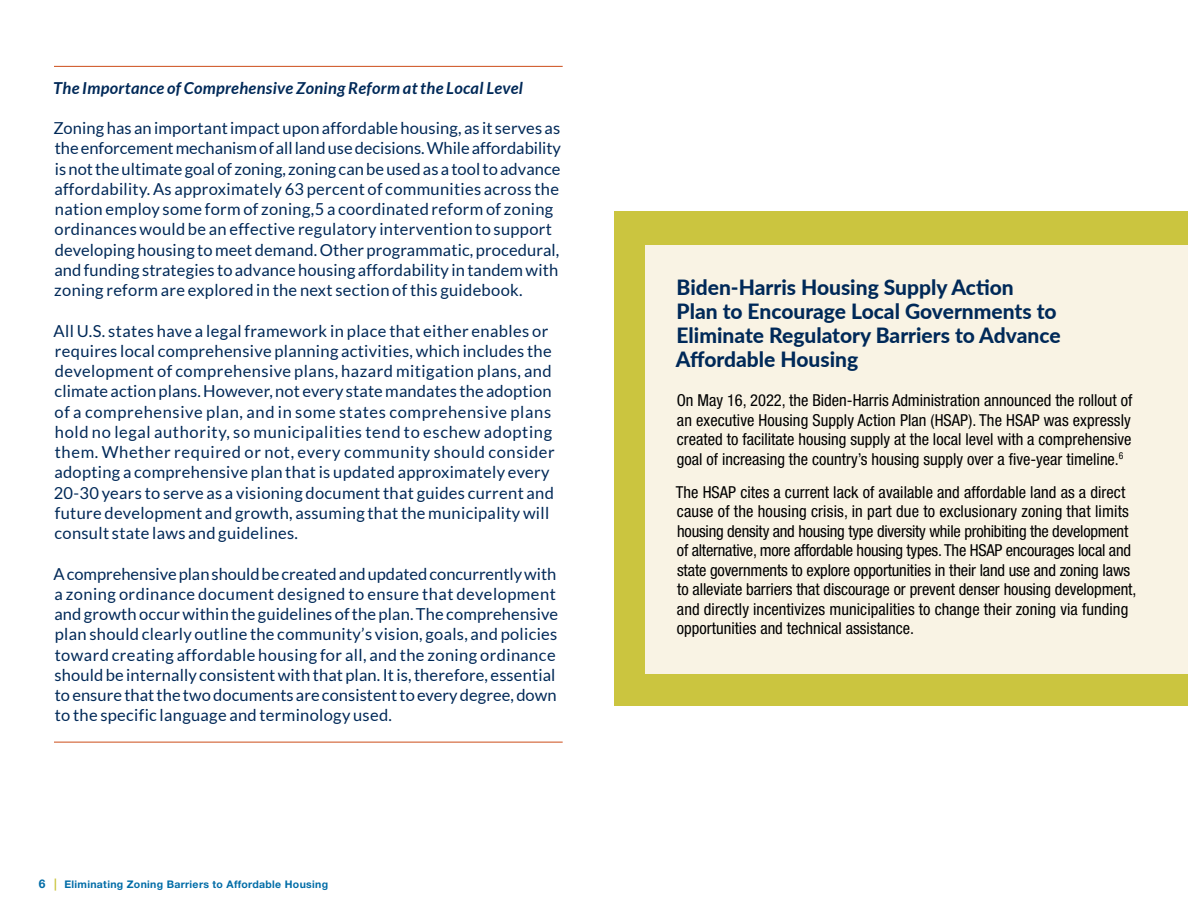
<style>
.page{position:relative;width:1188px;height:918px;background:#fff}
.page>*{position:absolute;margin:0;border:0;box-sizing:border-box;transform-origin:0 0}
.Sidebar_header{font:800 21px/24px "Lato";color:#002958}
.Pull_quote{font:16.5px/20.2px "Lato";letter-spacing:.02em;color:#002958}
.Sidebar_text{font:condensed 16.5px/19.5px "Helvetica Neue LT Std";color:#000;text-align:justify}
.Pull_quote-2{font:italic 700 16.5px "Lato";letter-spacing:.02em;color:#002958}
.t1{font:700 10.5px "Helvetica Neue LT Std";letter-spacing:.03em;color:#006ca7}
.s1{font-size:12px}
.s2{font-size:12px;color:#cbc53f}
</style>
<div class="page">
<div style="left:614px;top:212px;width:574px;height:494px;background:#cbc53f"></div>
<div style="left:645px;top:245px;width:543px;height:429px;background:#f9f3e4"></div>
<hr style="left:54px;top:66px;width:509px;height:1px;background:#cc4c19">
<hr style="left:54px;top:742px;width:509px;height:1px;background:#cc4c19">
<p class="Pull_quote-2" style="left:53px;top:78px;width:471px">The Importance of Comprehensive Zoning Reform at the Local Level</p>
<p class="Pull_quote" style="left:53px;top:118px;width:509px">Zoning has an important impact upon affordable housing, as it serves as the enforcement mechanism of all land use decisions. While affordability is not the ultimate goal of zoning, zoning can be used as a tool to advance affordability. As approximately 63 percent of communities across the nation employ some form of zoning,5 a coordinated reform of zoning ordinances would be an effective regulatory intervention to support developing housing to meet demand. Other programmatic, procedural, and funding strategies to advance housing affordability in tandem with zoning reform are explored in the next section of this guidebook.</p>
<p class="Pull_quote" style="left:53px;top:321px;width:503px">All U.S. states have a legal framework in place that either enables or requires local comprehensive planning activities, which includes the development of comprehensive plans, hazard mitigation plans, and climate action plans. However, not every state mandates the adoption of a comprehensive plan, and in some states comprehensive plans hold no legal authority, so municipalities tend to eschew adopting them. Whether required or not, every community should consider adopting a comprehensive plan that is updated approximately every 20-30 years to serve as a visioning document that guides current and future development and growth, assuming that the municipality will consult state laws and guidelines.</p>
<p class="Pull_quote" style="left:53px;top:564px;width:506px">A comprehensive plan should be created and updated concurrently with a zoning ordinance document designed to ensure that development and growth occur within the guidelines of the plan. The comprehensive plan should clearly outline the community’s vision, goals, and policies toward creating affordable housing for all, and the zoning ordinance should be internally consistent with that plan. It is, therefore, essential to ensure that the two documents are consistent to every degree, down to the specific language and terminology used.</p>
<p class="t1" style="left:39px;top:878px;width:291px"><span class="s1">6</span> <span class="s2">|</span> Eliminating Zoning Barriers to Affordable Housing</p>
<h2 class="Sidebar_header" style="left:676px;top:274px;width:386px">Biden-Harris Housing Supply Action<br>Plan to Encourage Local Governments to Eliminate Regulatory Barriers to Advance Affordable Housing</h2>
<p class="Sidebar_text" style="left:677px;top:391px;width:457px">On May 16, 2022, the Biden-Harris Administration announced the rollout of an executive Housing Supply Action Plan (HSAP). The HSAP was expressly created to facilitate housing supply at the local level with a comprehensive goal of increasing the country’s housing supply over a five-year timeline.<sup>6</sup></p>
<p class="Sidebar_text" style="left:676px;top:482px;width:462px;text-align:left">The HSAP cites a current lack of available and affordable land as a direct cause of the housing crisis, in part due to exclusionary zoning that limits housing density and housing type diversity while prohibiting the development of alternative, more affordable housing types. The HSAP encourages local and state governments to explore opportunities in their land use and zoning laws to alleviate barriers that discourage or prevent denser housing development, and directly incentivizes municipalities to change their zoning via funding opportunities and technical assistance.</p>
</div>
